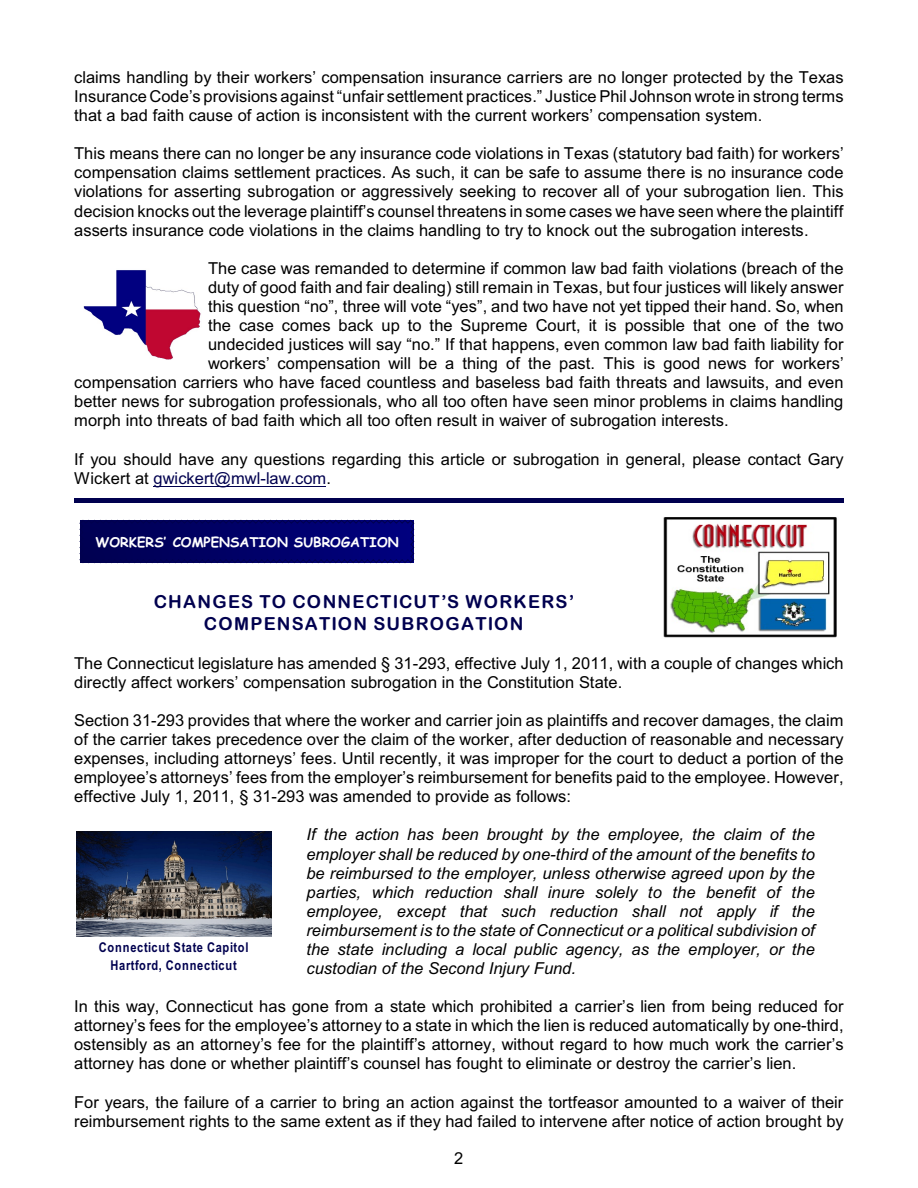
<style>
.page{position:relative;width:918px;height:1188px;background:#fff}
.page>*{position:absolute;margin:0;border:0;box-sizing:border-box;transform-origin:0 0}
.t1{font:18px/22.5px "Arial Rounded MT Bold";letter-spacing:.065em;color:#00004f;text-align:center}
.t2{font:16.5px/19px "Arial";letter-spacing:.005em;color:#000;text-align:justify}
.t3{font:italic 16.5px/19px "Arial";letter-spacing:.005em;color:#000;text-align:justify}
.t4{font:700 13.5px/17.4px "Arial Narrow";letter-spacing:.06em;color:#00004f;text-align:center}
.t5{font:700 13.5px "Comic Sans MS";letter-spacing:.005em;color:#fff}
.s1{color:#00004f}
</style>
<div class="page">
<svg style="left:79px;top:519px;width:336px;height:45px;background:#0d0d6e"></svg>
<hr style="left:154px;top:486px;width:172px;height:1px;background:#00004f">
<div style="left:74px;top:498px;width:769px;height:5px;background:#00004f"></div>
<img style="left:84px;top:270px;width:117px;height:90px">
<img style="left:663px;top:517px;width:174px;height:121px">
<img style="left:76px;top:831px;width:195px;height:105px">
<p class="t2" style="left:74px;top:69px;width:771px">claims handling by their workers’ compensation insurance carriers are no longer protected by the Texas Insurance Code’s provisions against “unfair settlement practices.” Justice Phil Johnson wrote in strong terms that a bad faith cause of action is inconsistent with the current workers’ compensation system.</p>
<p class="t2" style="left:74px;top:146px;width:771px">This means there can no longer be any insurance code violations in Texas (statutory bad faith) for workers’ compensation claims settlement practices. As such, it can be safe to assume there is no insurance code violations for asserting subrogation or aggressively seeking to recover all of your subrogation lien. This decision knocks out the leverage plaintiff’s counsel threatens in some cases we have seen where the plaintiff asserts insurance code violations in the claims handling to try to knock out the subrogation interests.</p>
<p class="t2" style="left:208px;top:260px;width:637px">The case was remanded to determine if common law bad faith violations (breach of the</p>
<p class="t2" style="left:208px;top:279px;width:637px">duty of good faith and fair dealing) still remain in Texas, but four justices will likely answer</p>
<p class="t2" style="left:208px;top:298px;width:637px">this question “no”, three will vote “yes”, and two have not yet tipped their hand. So, when</p>
<p class="t2" style="left:208px;top:317px;width:637px">the case comes back up to the Supreme Court, it is possible that one of the two</p>
<p class="t2" style="left:208px;top:336px;width:637px">undecided justices will say “no.” If that happens, even common law bad faith liability for</p>
<p class="t2" style="left:208px;top:355px;width:637px">workers’ compensation will be a thing of the past. This is good news for workers’</p>
<p class="t2" style="left:74px;top:374px;width:771px">compensation carriers who have faced countless and baseless bad faith threats and lawsuits, and even</p>
<p class="t2" style="left:74px;top:394px;width:771px">better news for subrogation professionals, who all too often have seen minor problems in claims handling</p>
<p class="t2" style="left:74px;top:413px;width:656px">morph into threats of bad faith which all too often result in waiver of subrogation interests.</p>
<p class="t2" style="left:74px;top:451px;width:771px">If you should have any questions regarding this article or subrogation in general, please contact Gary<br>Wickert at <span class="s1">gwickert@mwl-law.com</span>.</p>
<p class="t5" style="left:95px;top:536px;width:305px">WORKERS’ COMPENSATION SUBROGATION</p>
<p class="t1" style="left:154px;top:592px;width:422px">CHANGES TO CONNECTICUT’S WORKERS’<br>COMPENSATION SUBROGATION</p>
<p class="t2" style="left:74px;top:655px;width:771px">The Connecticut legislature has amended § 31-293, effective July 1, 2011, with a couple of changes which directly affect workers’ compensation subrogation in the Constitution State.</p>
<p class="t2" style="left:74px;top:712px;width:771px">Section 31-293 provides that where the worker and carrier join as plaintiffs and recover damages, the claim of the carrier takes precedence over the claim of the worker, after deduction of reasonable and necessary expenses, including attorneys’ fees. Until recently, it was improper for the court to deduct a portion of the employee’s attorneys’ fees from the employer’s reimbursement for benefits paid to the employee. However, effective July 1, 2011, § 31-293 was amended to provide as follows:</p>
<p class="t3" style="left:306px;top:827px;width:510px">If the action has been brought by the employee, the claim of the employer shall be reduced by one-third of the amount of the benefits to be reimbursed to the employer, unless otherwise agreed upon by the parties, which reduction shall inure solely to the benefit of the employee, except that such reduction shall not apply if the reimbursement is to the state of Connecticut or a political subdivision of the state including a local public agency, as the employer, or the custodian of the Second Injury Fund.</p>
<p class="t2" style="left:74px;top:998px;width:771px">In this way, Connecticut has gone from a state which prohibited a carrier’s lien from being reduced for attorney’s fees for the employee’s attorney to a state in which the lien is reduced automatically by one-third, ostensibly as an attorney’s fee for the plaintiff’s attorney, without regard to how much work the carrier’s attorney has done or whether plaintiff’s counsel has fought to eliminate or destroy the carrier’s lien.</p>
<p class="t2" style="left:74px;top:1094px;width:771px">For years, the failure of a carrier to bring an action against the tortfeasor amounted to a waiver of their reimbursement rights to the same extent as if they had failed to intervene after notice of action brought by</p>
<p class="t4" style="left:99px;top:940px;width:151px">Connecticut State Capitol<br>Hartford, Connecticut</p>
<p class="t2" style="left:454px;top:1150px;width:11px">2</p>
</div>
